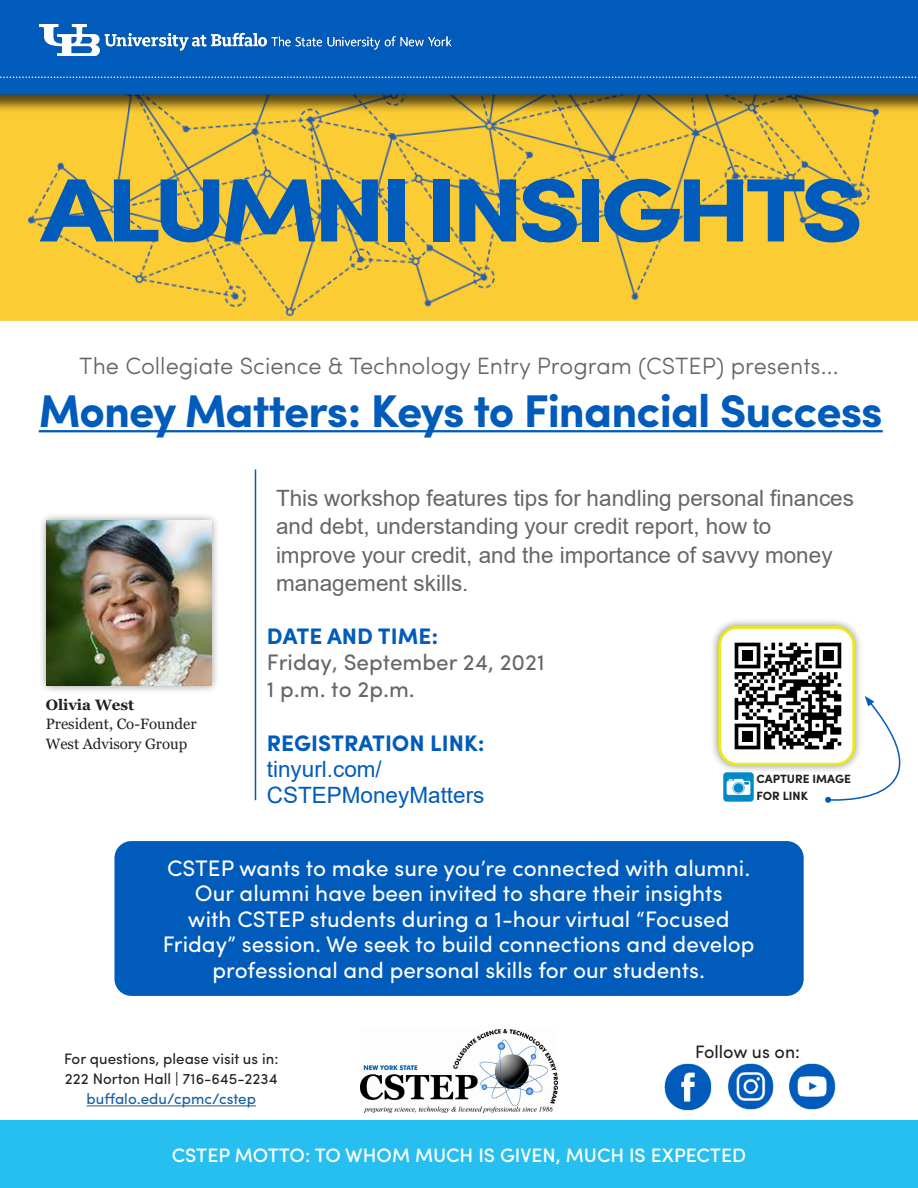
<style>
.page{position:relative;width:918px;height:1188px;background:#fff}
.page>*{position:absolute;margin:0;border:0;box-sizing:border-box;transform-origin:0 0}
.t1{font:700 90px "Sofia Pro";letter-spacing:-.07em;color:#005bbb;scale:1.22 1}
.t2{font:700 45.9px "Sofia Pro";letter-spacing:-.02em;color:#005bbb}
.t3{font:300 23.7px "Sofia Pro";color:#666}
.t4{font:22.5px/25.5px "Sofia Pro";color:#fff;text-align:center}
.t5{font:22.5px/28.5px "Arial";color:#666}
.t6{font:22.5px/26.5px "Sofia Pro";color:#666}
.t7{font:22.5px/26.1px "Arial";color:#005bbb}
.t8{font:500 19.5px "Sofia Pro";color:#fff}
.t9{font:18px "Sofia Pro";color:#231f20}
.t10{font:15.15px "Sofia Pro";color:#231f20}
.t11{font:15.15px "Sofia Pro";color:#175d9e}
.t12{font:15px "Georgia";color:#231f20}
.t13{font:700 15px "Georgia";color:#231f20}
.t14{font:700 12px "Sofia Pro";color:#231f20}
.s1{font-weight:700;color:#005bbb}
.s2{font-family:"Sofia Pro";font-weight:700}
</style>
<div class="page">
<div style="left:114px;top:841px;width:690px;height:155px;background:#005bbb;border-radius:17px"></div>
<div style="left:0;top:1120px;width:918px;height:68px;background:#26bff0"></div>
<div style="left:0;top:0;width:918px;height:94px;background:#005bbb"></div>
<img style="left:39px;top:25px;width:413px;height:30px">
<svg style="left:0;top:76px;width:918px;height:2px"></svg>
<hr style="left:255px;top:469px;width:1px;height:331px;background:#005bbb">
<img style="left:360px;top:1029px;width:198px;height:83px">
<hr style="left:87px;top:1106px;width:169px;height:1px;background:#175d9e">
<img style="left:664px;top:1063px;width:48px;height:48px">
<img style="left:727px;top:1063px;width:47px;height:47px">
<img style="left:788px;top:1063px;width:48px;height:47px">
<div style="left:38px;top:512px;width:182px;height:182px;background:#231f20;opacity:.5"></div>
<img style="left:47px;top:521px;width:164px;height:164px">
<hr style="left:39px;top:430px;width:844px;height:2px;background:#005bbb">
<div style="left:0;top:92px;width:918px;height:229px;background:#231f20;opacity:.75"></div>
<div style="left:710px;top:618px;width:153px;height:156px;background:#231f20;opacity:.5"></div>
<img style="left:720px;top:627px;width:134px;height:137px">
<div style="left:718px;top:626px;width:137px;height:140px;border:3px solid #ebe823;border-radius:18px"></div>
<svg style="left:825px;top:696px;width:76px;height:107px"></svg>
<img style="left:723px;top:772px;width:31px;height:30px">
<p class="t1" style="left:40px;top:141px;width:676px">ALUMNI INSIGHTS</p>
<p class="t3" style="left:79px;top:348px;width:761px">The Collegiate Science &amp; Technology Entry Program (CSTEP) presents...</p>
<p class="t2" style="left:39px;top:376px;width:846px">Money Matters: Keys to Financial Success</p>
<p class="t13" style="left:46px;top:695px;width:90px">Olivia West</p>
<p class="t12" style="left:46px;top:715px;width:152px">President, Co-Founder</p>
<p class="t12" style="left:46px;top:735px;width:143px">West Advisory Group</p>
<p class="t5" style="left:276px;top:483px;width:580px">This workshop features tips for handling personal finances and debt, understanding your credit report, how to improve your credit, and the importance of savvy money management skills.</p>
<p class="t6" style="left:267px;top:621px;width:279px"><span class="s1">DATE AND TIME:<br></span>Friday, September 24, 2021<br>1 p.m. to 2p.m.</p>
<p class="t7" style="left:267px;top:730px;width:219px"><span class="s2">REGISTRATION LINK: </span>tinyurl.com/<br>CSTEPMoneyMatters</p>
<p class="t14" style="left:756px;top:770px;width:96px">CAPTURE IMAGE</p>
<p class="t14" style="left:756px;top:786px;width:53px">FOR LINK</p>
<p class="t4" style="left:167px;top:854px;width:585px">CSTEP wants to make sure you’re connected with alumni.</p>
<p class="t4" style="left:163px;top:879px;width:593px">Our alumni have been invited to share their insights<br>with CSTEP students during a 1-hour virtual “Focused Friday” session. We seek to build connections and develop professional and personal skills for our students.</p>
<p class="t10" style="left:64px;top:1047px;width:216px">For questions, please visit us in:</p>
<p class="t10" style="left:65px;top:1068px;width:214px">222 Norton Hall | 716-645-2234</p>
<p class="t11" style="left:87px;top:1088px;width:171px">buffalo.edu/cpmc/cstep</p>
<p class="t9" style="left:695px;top:1038px;width:106px">Follow us on:</p>
<p class="t8" style="left:172px;top:1140px;width:576px">CSTEP MOTTO: TO WHOM MUCH IS GIVEN, MUCH IS EXPECTED</p>
</div>
